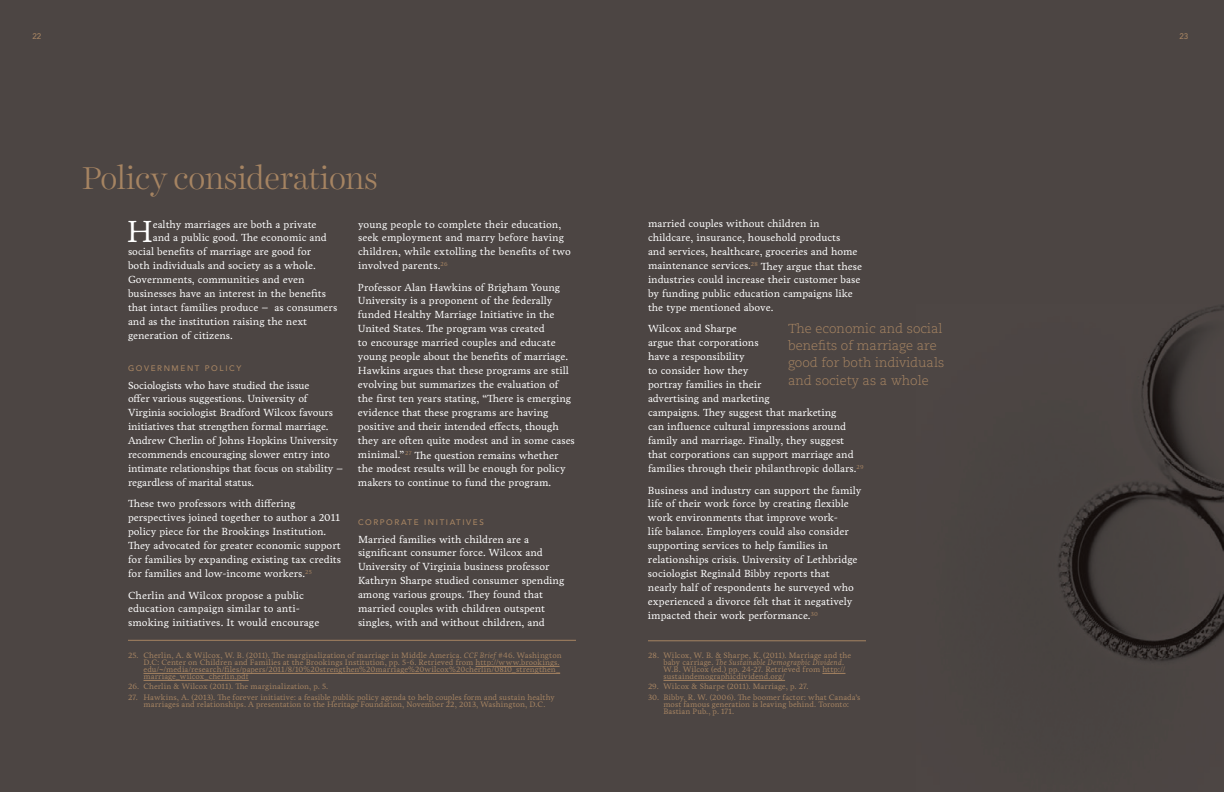
<style>
.page{position:relative;width:1224px;height:792px;background:#4c4543}
.page>*{position:absolute;margin:0;border:0;box-sizing:border-box;transform-origin:0 0}
.t1{font:300 32px "Harriet Display";color:#a68462}
.t2{font:31.1px "Livory";color:#fff}
.t3{font:300 13px/17.5px "Caecilia LT Std";color:#a68462}
.t4{font:10.5px/14px "Livory";color:#fff}
.t5{font:8px/7px "Livory";letter-spacing:.005em;color:#a68462}
.t6{font:500 8px "Avenir LT Std";letter-spacing:.2em;color:#a68462}
.s1{font-style:italic}
</style>
<div class="page">
<img style="left:1058px;top:305px;width:166px;height:357px">
<hr style="left:476px;top:666px;width:84px;height:1px;background:#a68462">
<hr style="left:144px;top:673px;width:416px;height:1px;background:#a68462">
<hr style="left:144px;top:680px;width:105px;height:1px;background:#a68462">
<svg style="left:822px;top:673px;width:23px;height:1px"></svg>
<hr style="left:664px;top:680px;width:121px;height:1px;background:#a68462">
<hr style="left:128px;top:640px;width:448px;height:1px;background:#a68462">
<hr style="left:648px;top:641px;width:218px;height:1px;background:#a68462">
<p class="t6" style="left:33px;top:32px;width:10px">22</p>
<p class="t6" style="left:1179px;top:32px;width:10px">23</p>
<h1 class="t1" style="left:82px;top:156px;width:297px">Policy considerations</h1>
<h2 class="t2" style="left:127px;top:212px;width:28px">H</h2>
<p class="t4" style="left:153px;top:217px;width:165px">ealthy marriages are both a private</p>
<p class="t4" style="left:153px;top:231px;width:176px">and a public good. The economic and</p>
<p class="t4" style="left:128px;top:245px;width:185px">social benefits of marriage are good for</p>
<p class="t4" style="left:128px;top:259px;width:189px">both individuals and society as a whole.</p>
<p class="t4" style="left:128px;top:273px;width:178px">Governments, communities and even</p>
<p class="t4" style="left:128px;top:287px;width:200px">businesses have an interest in the benefits</p>
<p class="t4" style="left:128px;top:301px;width:211px">that intact families produce – as consumers</p>
<p class="t4" style="left:128px;top:315px;width:181px">and as the institution raising the next</p>
<p class="t4" style="left:128px;top:329px;width:106px">generation of citizens.</p>
<p class="t6" style="left:128px;top:364px;width:115px">GOVERNMENT POLICY</p>
<p class="t4" style="left:128px;top:378px;width:217px">Sociologists who have studied the issue<br>offer various suggestions. University of Virginia sociologist Bradford Wilcox favours initiatives that strengthen formal marriage.<br>Andrew Cherlin of Johns Hopkins University recommends encouraging slower entry into intimate relationships that focus on stability – regardless of marital status.</p>
<p class="t4" style="left:128px;top:497px;width:215px">These two professors with differing perspectives joined together to author a 2011 policy piece for the Brookings Institution.<br>They advocated for greater economic support for families by expanding existing tax credits for families and low-income workers.<sup>25</sup></p>
<p class="t4" style="left:128px;top:588px;width:193px">Cherlin and Wilcox propose a public education campaign similar to anti&shy;smoking initiatives. It would encourage</p>
<p class="t4" style="left:358px;top:217px;width:215px">young people to complete their education, seek employment and marry before having children, while extolling the benefits of two involved parents.<sup>26</sup></p>
<p class="t4" style="left:358px;top:280px;width:218px">Professor Alan Hawkins of Brigham Young University is a proponent of the federally funded Healthy Marriage Initiative in the United States. The program was created<br>to encourage married couples and educate young people about the benefits of marriage.<br>Hawkins argues that these programs are still evolving but summarizes the evaluation of the first ten years stating, “There is emerging evidence that these programs are having positive and their intended effects, though they are often quite modest and in some cases minimal.” <sup>27</sup> The question remains whether the modest results will be enough for policy makers to continue to fund the program.</p>
<p class="t6" style="left:358px;top:518px;width:127px">CORPORATE INITIATIVES</p>
<p class="t4" style="left:358px;top:532px;width:208px">Married families with children are a significant consumer force. Wilcox and University of Virginia business professor Kathryn Sharpe studied consumer spending among various groups. They found that married couples with children outspent singles, with and without children, and</p>
<p class="t5" style="left:143px;top:652px;width:420px;text-indent:-15px">25. Cherlin, A. &amp; Wilcox, W. B. (2011). The marginalization of marriage in Middle America. <span class="s1">CCF Brief</span> #46. Washington D.C: Center on Children and Families at the Brookings Institution, pp. 5-6. Retrieved from http://www.brookings. edu/~/media/research/files/papers/2011/8/10%20strengthen%20marriage%20wilcox%20cherlin/0810_strengthen_ marriage_wilcox_cherlin.pdf</p>
<p class="t5" style="left:128px;top:683px;width:202px">26. Cherlin &amp; Wilcox (2011). The marginalization, p. 5.</p>
<p class="t5" style="left:143px;top:694px;width:413px;text-indent:-15px">27. Hawkins, A. (2013). The forever initiative: a feasible public policy agenda to help couples form and sustain healthy marriages and relationships. A presentation to the Heritage Foundation, November 22, 2013, Washington, D.C.</p>
<p class="t4" style="left:648px;top:217px;width:216px">married couples without children in childcare, insurance, household products<br>and services, healthcare, groceries and home maintenance services.<sup>28</sup> They argue that these industries could increase their customer base by funding public education campaigns like the type mentioned above.</p>
<p class="t4" style="left:648px;top:322px;width:217px">Wilcox and Sharpe<br>argue that corporations<br>have a responsibility<br>to consider how they<br>portray families in their<br>advertising and marketing<br>campaigns. They suggest that marketing<br>can influence cultural impressions around family and marriage. Finally, they suggest that corporations can support marriage and families through their philanthropic dollars.<sup>29</sup></p>
<p class="t4" style="left:648px;top:483px;width:215px">Business and industry can support the family life of their work force by creating flexible work environments that improve work-<br>life balance. Employers could also consider supporting services to help families in relationships crisis. University of Lethbridge sociologist Reginald Bibby reports that nearly half of respondents he surveyed who experienced a divorce felt that it negatively impacted their work performance.<sup>30</sup></p>
<p class="t3" style="left:788px;top:320px;width:158px">The economic and social benefits of marriage are good for both individuals and society as a whole</p>
<p class="t5" style="left:663px;top:652px;width:189px;text-indent:-15px">28. Wilcox, W. B. &amp; Sharpe, K. (2011). Marriage and the baby carriage. <span class="s1">The Sustainable Demographic Dividend</span>.<br>W.B. Wilcox (ed.) pp. 24-27. Retrieved from http:// sustaindemographicdividend.org/</p>
<p class="t5" style="left:648px;top:683px;width:162px">29. Wilcox &amp; Sharpe (2011). Marriage, p. 27.</p>
<p class="t5" style="left:663px;top:694px;width:199px;text-indent:-15px">30. Bibby, R. W. (2006). The boomer factor: what Canada’s most famous generation is leaving behind. Toronto:<br>Bastian Pub., p. 171.</p>
</div>
